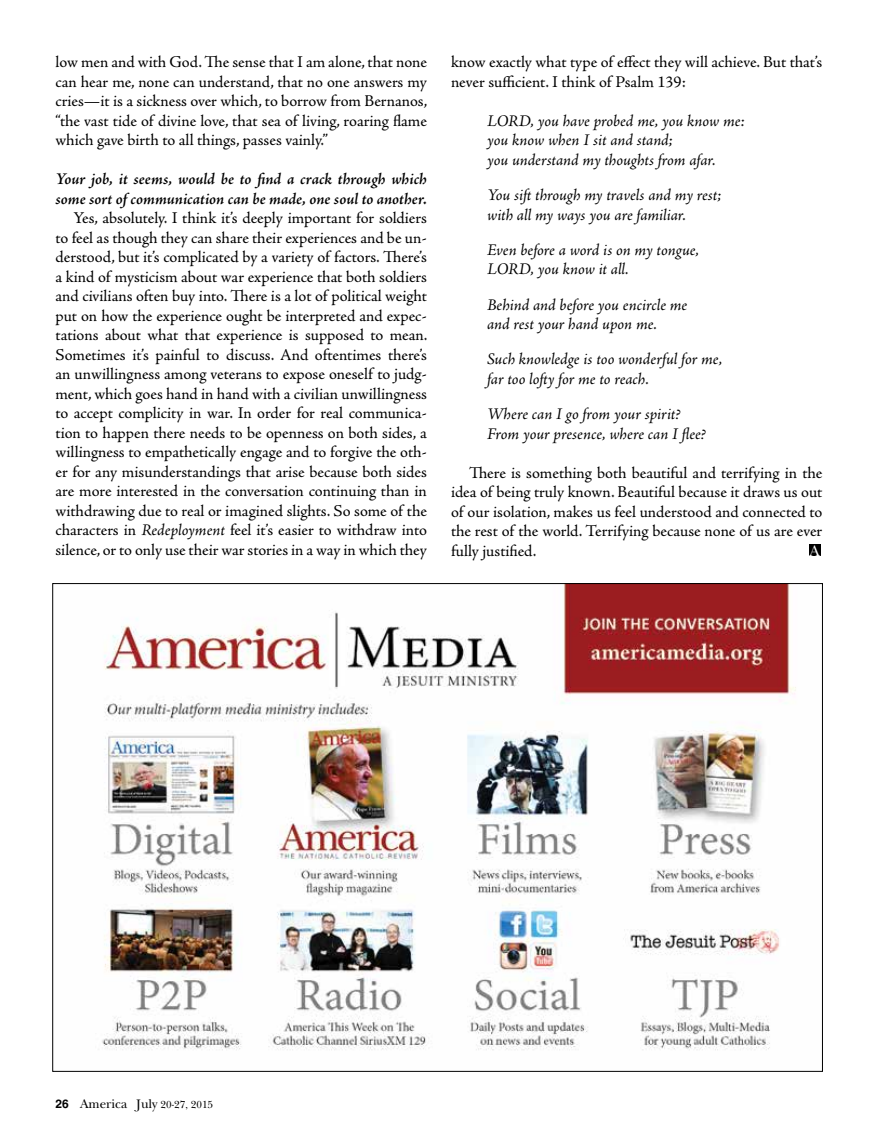
<style>
.page{position:relative;width:878px;height:1134px;background:#fff}
.page>*{position:absolute;margin:0;border:0;box-sizing:border-box;transform-origin:0 0}
.t1{font:16.5px/19.5px "Adobe Jenson Pro";letter-spacing:-.005em;color:#000;text-align:justify}
.t2{font:italic 16.5px/19.5px "Adobe Jenson Pro";letter-spacing:-.005em;color:#000}
.t3{font:italic 600 16.5px/19.5px "Adobe Jenson Pro";color:#000}
.t4{font:15.45px "New Baskerville ITC";color:#fff}
.t5{font:12.75px "New Baskerville ITC";color:#000}
.s1{font-style:italic}
.s2{font-family:"Helvetica LT Std";font-weight:700;font-size:12px}
.s3{font-size:10.5px}
</style>
<div class="page">
<img style="left:102px;top:585px;width:694px;height:465px">
<div style="left:808px;top:545px;width:12px;height:11px;background:#000"></div>
<p class="t1" style="left:56px;top:53px;width:373px">low men and with God. The sense that I am alone, that none can hear me, none can understand, that no one answers my cries—it is a sickness over which, to borrow from Bernanos, “the vast tide of divine love, that sea of living, roaring flame which gave birth to all things, passes vainly.”</p>
<p class="t3" style="left:56px;top:171px;width:373px">Your job, it seems, would be to find a crack through which some sort of communication can be made, one soul to another.</p>
<p class="t1" style="left:56px;top:209px;width:373px;text-indent:18px">Yes, absolutely. I think it’s deeply important for soldiers to feel as though they can share their experiences and be un&shy;derstood, but it’s complicated by a variety of factors. There’s a kind of mysticism about war experience that both soldiers and civilians often buy into. There is a lot of political weight put on how the experience ought be interpreted and expec&shy;tations about what that experience is supposed to mean.<br>Sometimes it’s painful to discuss. And oftentimes there’s an unwillingness among veterans to expose oneself to judg&shy;ment, which goes hand in hand with a civilian unwillingness to accept complicity in war. In order for real communica&shy;tion to happen there needs to be openness on both sides, a willingness to empathetically engage and to forgive the oth&shy;er for any misunderstandings that arise because both sides are more interested in the conversation continuing than in withdrawing due to real or imagined slights. So some of the characters in <span class="s1">Redeployment</span> feel it’s easier to withdraw into silence, or to only use their war stories in a way in which they</p>
<p class="t1" style="left:451px;top:53px;width:373px">know exactly what type of effect they will achieve. But that’s never sufficient. I think of Psalm 139:</p>
<p class="t2" style="left:487px;top:112px;width:259px">LORD, you have probed me, you know me: you know when I sit and stand;<br>you understand my thoughts from afar.</p>
<p class="t2" style="left:487px;top:186px;width:236px">You sift through my travels and my rest; with all my ways you are familiar.</p>
<p class="t2" style="left:487px;top:241px;width:214px">Even before a word is on my tongue,<br>LORD, you know it all.</p>
<p class="t2" style="left:487px;top:296px;width:202px">Behind and before you encircle me and rest your hand upon me.</p>
<p class="t2" style="left:487px;top:351px;width:237px">Such knowledge is too wonderful for me, far too lofty for me to reach.</p>
<p class="t2" style="left:487px;top:405px;width:220px">Where can I go from your spirit?<br>From your presence, where can I flee?</p>
<p class="t1" style="left:451px;top:463px;width:373px;text-indent:18px">There is something both beautiful and terrifying in the idea of being truly known. Beautiful because it draws us out of our isolation, makes us feel understood and connected to the rest of the world. Terrifying because none of us are ever fully justified.</p>
<p class="t4" style="left:809px;top:541px;width:12px">A</p>
<p class="t5" style="left:56px;top:1097px;width:159px"><span class="s2">26</span> America July <span class="s3">20-27, 2015</span></p>
</div>
